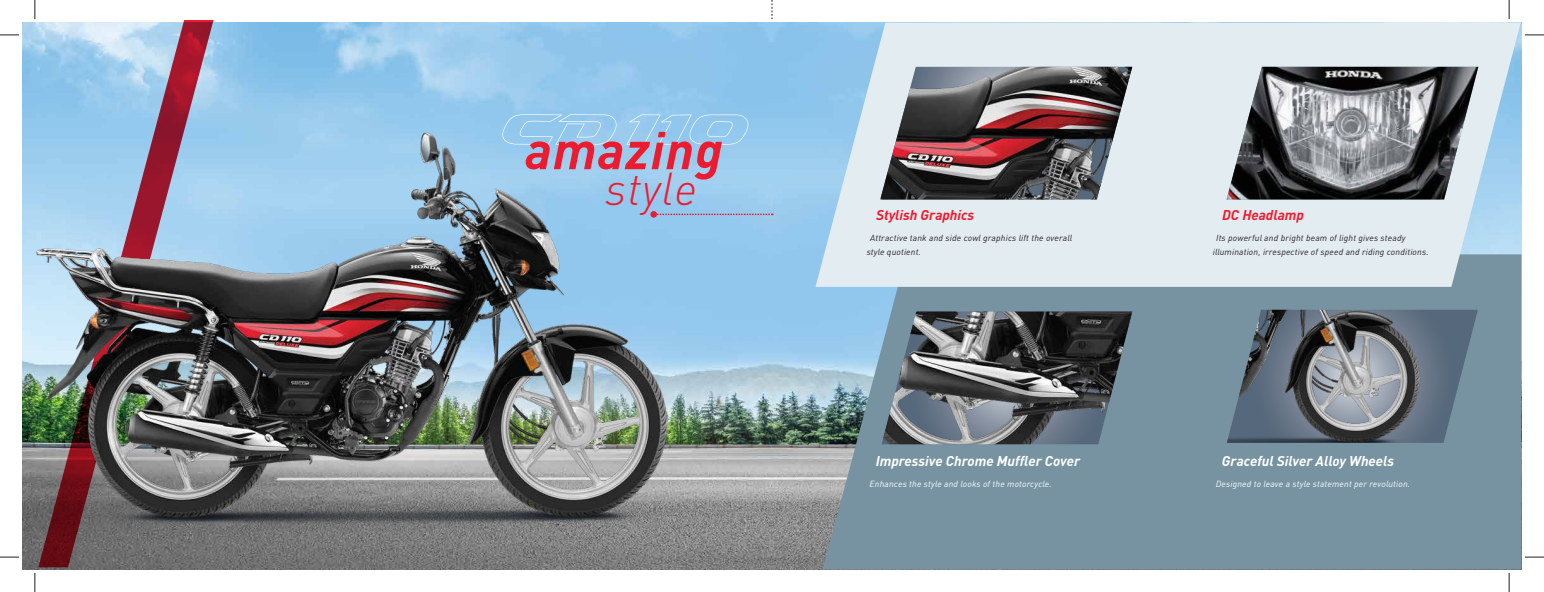
<style>
.page{position:relative;width:1544px;height:592px;background:#fff}
.page>*{position:absolute;margin:0;border:0;box-sizing:border-box;transform-origin:0 0}
.t1{font:italic 700 52.5px "DIN Pro";letter-spacing:.02em;color:#ed1b2f}
.t2{font:italic 300 45.5px "DIN Pro";letter-spacing:.02em;color:#ed1b2f}
.t3{font:italic 700 14px "DIN Pro";color:#fff}
.t4{font:italic 700 14px "DIN Pro";color:#ed1b2f}
.t5{font:italic 8.75px/14px "DIN Pro";letter-spacing:.02em;color:#231f20}
.t6{font:italic 8.75px "DIN Pro";letter-spacing:.02em;color:#fff}
</style>
<div class="page">
<img style="left:23px;top:23px;width:1498px;height:545px">
<svg style="left:823px;top:254px;width:698px;height:314px;background:#7995a4"></svg>
<svg style="left:815px;top:23px;width:705px;height:263px;background:#d5e5ee"></svg>
<img style="left:880px;top:67px;width:252px;height:132px">
<img style="left:881px;top:311px;width:251px;height:133px">
<svg style="left:1433px;top:309px;width:44px;height:133px;background:#63788a"></svg>
<img style="left:1226px;top:309px;width:207px;height:133px">
<img style="left:1226px;top:67px;width:252px;height:132px">
<svg style="left:35px;top:0;width:1px;height:19px"></svg>
<svg style="left:0;top:35px;width:19px;height:1px"></svg>
<svg style="left:0;top:556px;width:19px;height:1px"></svg>
<svg style="left:1508px;top:0;width:1px;height:19px"></svg>
<svg style="left:1525px;top:35px;width:18px;height:1px"></svg>
<svg style="left:1525px;top:556px;width:18px;height:1px"></svg>
<svg style="left:1508px;top:572px;width:1px;height:19px"></svg>
<svg style="left:772px;top:0;width:1px;height:19px"></svg>
<svg style="left:688px;top:213px;width:84px;height:2px"></svg>
<svg style="left:688px;top:114px;width:61px;height:30px;background:#99cbee"></svg>
<svg style="left:38px;top:20px;width:175px;height:68px;background:#b1b7cf"></svg>
<img style="left:23px;top:88px;width:665px;height:499px">
<h1 class="t1" style="left:525px;top:107px;width:199px">amazing</h1>
<h2 class="t2" style="left:605px;top:154px;width:94px">style</h2>
<h3 class="t4" style="left:876px;top:203px;width:100px">Stylish Graphics</h3>
<p class="t5" style="left:866px;top:230px;width:207px;text-indent:3px">Attractive tank and side cowl graphics lift the overall style quotient.</p>
<h3 class="t3" style="left:875px;top:449px;width:206px">Impressive Chrome Muffler Cover</h3>
<p class="t6" style="left:869px;top:477px;width:184px">Enhances the style and looks of the motorcycle.</p>
<h3 class="t4" style="left:1222px;top:203px;width:83px">DC Headlamp</h3>
<p class="t5" style="left:1212px;top:230px;width:217px;text-indent:3px">Its powerful and bright beam of light gives steady illumination, irrespective of speed and riding conditions.</p>
<h3 class="t3" style="left:1222px;top:449px;width:174px">Graceful Silver Alloy Wheels</h3>
<p class="t6" style="left:1215px;top:477px;width:196px">Designed to leave a style statement per revolution.</p>
</div>
